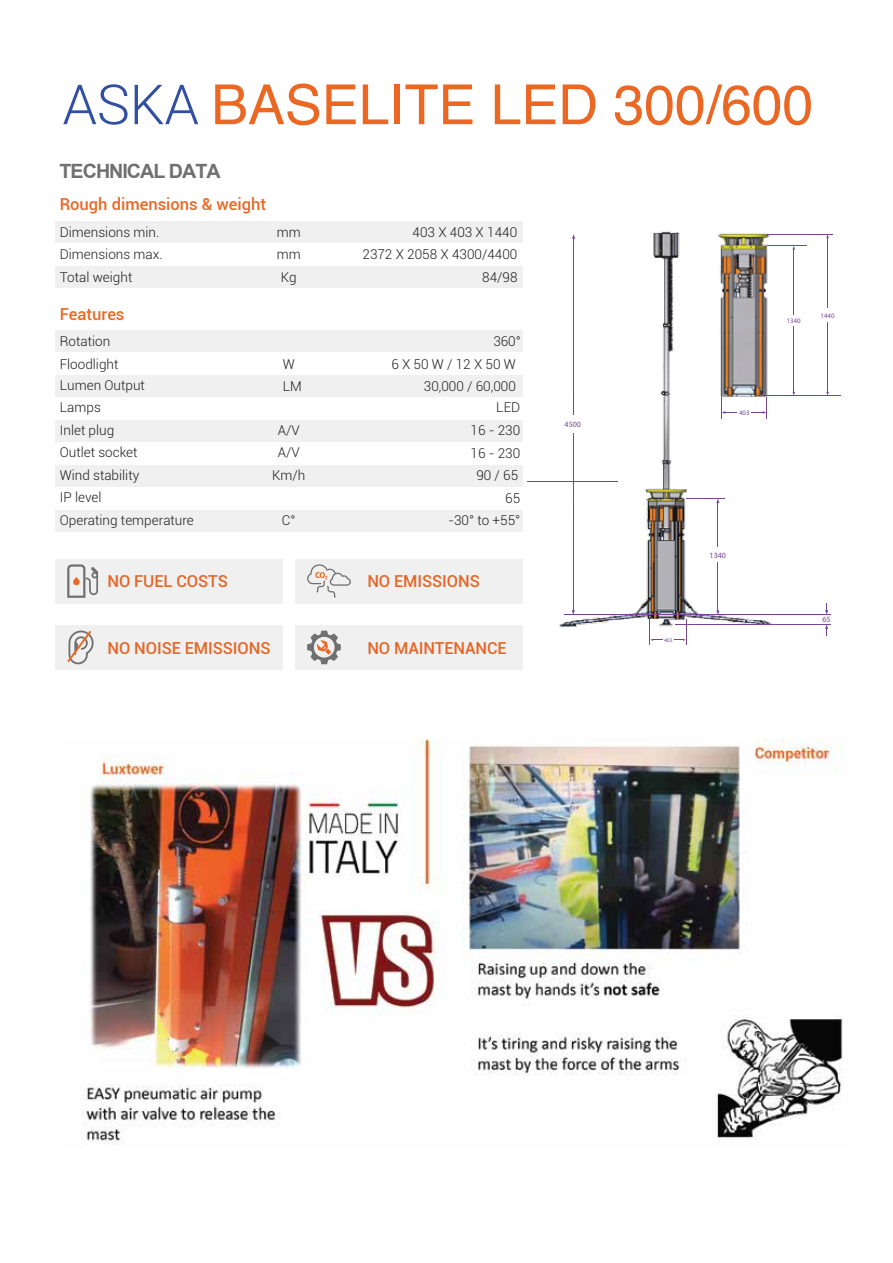
<style>
.page{position:relative;width:893px;height:1263px;background:#fff}
.page>*{position:absolute;margin:0;border:0;box-sizing:border-box;transform-origin:0 0}
.t1{font:55.35px "Helvetica";color:#eb6824}
.t2{font:700 19.65px "Arial";letter-spacing:-.05em;color:#717070}
.t3{font:500 16.5px "Roboto";letter-spacing:-.005em;color:#e56525}
.t4{font:500 16.5px "Roboto";color:#eb6824}
.t5{font:300 13.5px/22.5px "Roboto";color:#1d1d1b;text-align:right}
.t6{font:8.1px "Myriad Pro";color:#754694}
.t7{font:6.75px "Myriad Pro";color:#754694}
.t8{font:5.4px "Myriad Pro";color:#754694}
</style>
<div class="page">
<hr style="left:527px;top:481px;width:91px;height:1px;background:#754694">
<img style="left:559px;top:231px;width:272px;height:414px">
<hr style="left:675px;top:624px;width:155px;height:1px;background:#754694">
<hr style="left:565px;top:615px;width:265px;height:1px;background:#754694">
<hr style="left:685px;top:498px;width:39px;height:1px;background:#754694">
<svg style="left:649px;top:619px;width:13px;height:25px"></svg>
<svg style="left:674px;top:619px;width:13px;height:26px"></svg>
<svg style="left:825px;top:625px;width:3px;height:11px"></svg>
<svg style="left:825px;top:603px;width:3px;height:12px"></svg>
<hr style="left:573px;top:238px;width:1px;height:177px;background:#754694">
<hr style="left:573px;top:433px;width:1px;height:177px;background:#754694">
<svg style="left:571px;top:610px;width:4px;height:5px"></svg>
<hr style="left:717px;top:503px;width:1px;height:44px;background:#754694">
<svg style="left:716px;top:499px;width:3px;height:4px"></svg>
<hr style="left:717px;top:563px;width:1px;height:48px;background:#754694">
<svg style="left:716px;top:611px;width:3px;height:4px"></svg>
<svg style="left:572px;top:234px;width:3px;height:5px"></svg>
<img style="left:82px;top:739px;width:761px;height:406px">
<div style="left:55px;top:266px;width:467px;height:22px;background:#f1f0f0"></div>
<div style="left:55px;top:330px;width:467px;height:22px;background:#f1f0f0"></div>
<div style="left:55px;top:376px;width:467px;height:21px;background:#f1f0f0"></div>
<div style="left:55px;top:510px;width:467px;height:22px;background:#f1f0f0"></div>
<div style="left:55px;top:421px;width:467px;height:21px;background:#f1f0f0"></div>
<div style="left:55px;top:466px;width:467px;height:21px;background:#f1f0f0"></div>
<div style="left:55px;top:221px;width:467px;height:22px;background:#f1f0f0"></div>
<div style="left:55px;top:559px;width:227px;height:44px;background:#f1f0f0"></div>
<div style="left:55px;top:625px;width:227px;height:45px;background:#f1f0f0"></div>
<div style="left:295px;top:625px;width:227px;height:45px;background:#f1f0f0"></div>
<svg style="left:67px;top:564px;width:31px;height:34px"></svg>
<div style="left:295px;top:559px;width:227px;height:44px;background:#f1f0f0"></div>
<svg style="left:67px;top:631px;width:27px;height:33px"></svg>
<svg style="left:307px;top:564px;width:44px;height:34px"></svg>
<svg style="left:307px;top:631px;width:34px;height:33px"></svg>
<svg style="left:63px;top:84px;width:135px;height:41px"></svg>
<img style="left:703px;top:231px;width:138px;height:199px">
<hr style="left:757px;top:396px;width:83px;height:1px;background:#754694">
<hr style="left:767px;top:245px;width:39px;height:1px;background:#754694">
<hr style="left:767px;top:234px;width:66px;height:1px;background:#754694">
<svg style="left:721px;top:397px;width:15px;height:21px"></svg>
<svg style="left:751px;top:397px;width:16px;height:21px"></svg>
<hr style="left:793px;top:249px;width:1px;height:66px;background:#754694">
<hr style="left:793px;top:326px;width:1px;height:66px;background:#754694">
<svg style="left:792px;top:392px;width:3px;height:4px"></svg>
<hr style="left:827px;top:238px;width:1px;height:69px;background:#754694">
<hr style="left:827px;top:323px;width:1px;height:69px;background:#754694">
<h1 class="t1" style="left:211px;top:62px;width:603px">BASELITE LED 300/600</h1>
<h2 class="t2" style="left:60px;top:158px;width:163px">TECHNICAL DATA</h2>
<p class="t4" style="left:60px;top:193px;width:208px">Rough dimensions &amp; weight</p>
<p class="t5" style="left:60px;top:220px;width:104px;text-align:left">Dimensions min.<br>Dimensions max.<br>Total weight</p>
<p class="t4" style="left:60px;top:302px;width:66px">Features</p>
<p class="t5" style="left:277px;top:220px;width:25px;text-align:center">mm mm<br>Kg</p>
<p class="t5" style="left:60px;top:330px;width:135px;text-align:left">Rotation<br>Floodlight<br>Lumen Output<br>Lamps<br>Inlet plug<br>Outlet socket<br>Wind stability<br>IP level<br>Operating temperature</p>
<p class="t5" style="left:283px;top:352px;width:21px;text-align:left">W<br>LM</p>
<p class="t5" style="left:272px;top:418px;width:35px;text-align:center">A/V<br>A/V<br>Km/h</p>
<p class="t5" style="left:282px;top:508px;width:15px">C°</p>
<p class="t5" style="left:362px;top:220px;width:156px">403 X 403 X 1440<br>2372 X 2058 X 4300/4400<br>84/98</p>
<p class="t5" style="left:493px;top:330px;width:29px">360°</p>
<p class="t5" style="left:391px;top:352px;width:126px">6 X 50 W / 12 X 50 W<br>30,000 / 60,000</p>
<p class="t5" style="left:448px;top:396px;width:73px">LED<br>16 - 230<br>16 - 230<br>90 / 65<br>65<br>-30° to +55°</p>
<p class="t3" style="left:107px;top:570px;width:122px">NO FUEL COSTS</p>
<p class="t3" style="left:367px;top:570px;width:114px">NO EMISSIONS</p>
<p class="t3" style="left:107px;top:636px;width:164px">NO NOISE EMISSIONS</p>
<p class="t3" style="left:367px;top:636px;width:141px">NO MAINTENANCE</p>
<p class="t6" style="left:564px;top:420px;width:18px">4500</p>
<p class="t7" style="left:739px;top:408px;width:12px">403</p>
<p class="t7" style="left:786px;top:316px;width:15px">1340</p>
<p class="t7" style="left:820px;top:312px;width:15px">1440</p>
<p class="t8" style="left:664px;top:636px;width:10px">403</p>
<p class="t6" style="left:709px;top:550px;width:18px">1340</p>
<p class="t6" style="left:822px;top:614px;width:10px">65</p>
</div>
